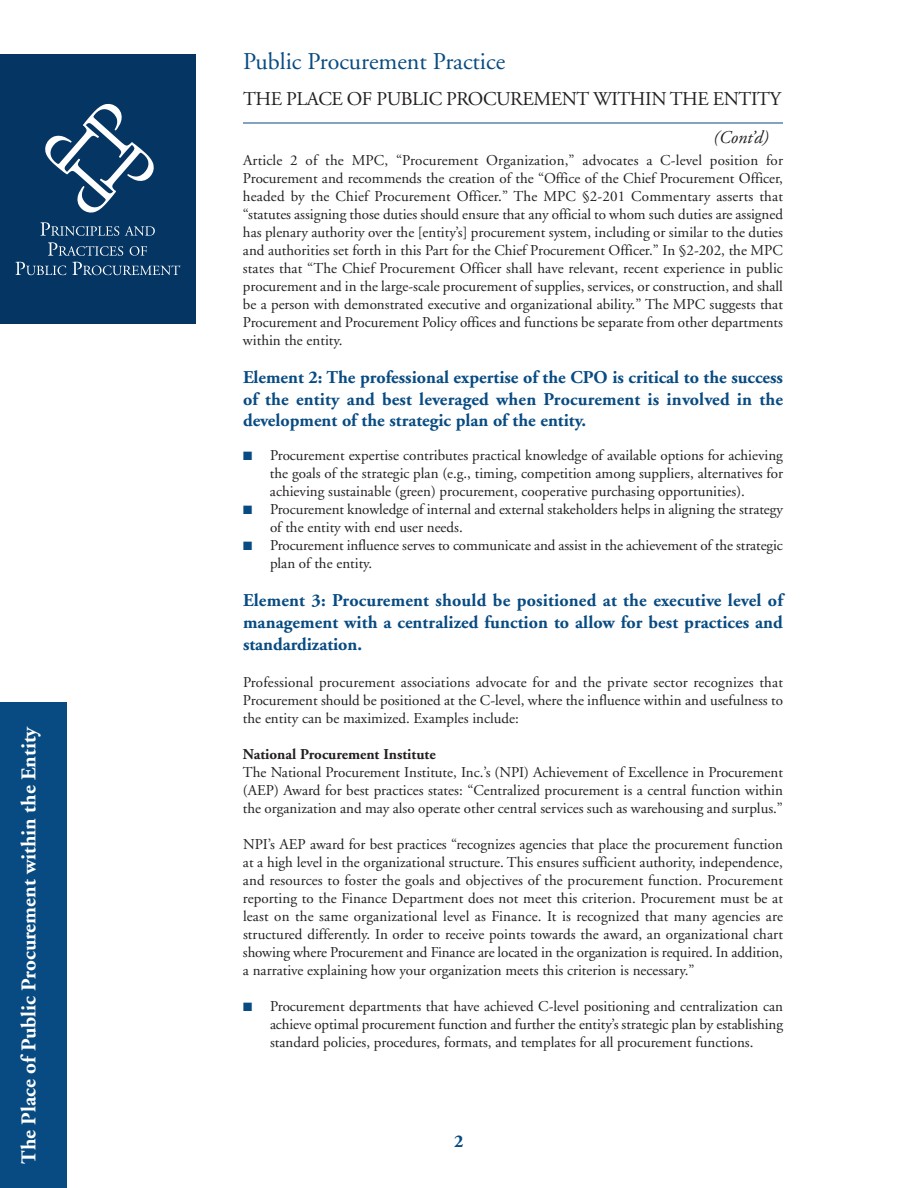
<style>
.page{position:relative;width:918px;height:1188px;background:#fff}
.page>*{position:absolute;margin:0;border:0;box-sizing:border-box;transform-origin:0 0}
.t1{font:24px "Adobe Garamond";color:#084b82}
.t2{font:700 21px "Adobe Garamond";color:#fff}
.t3{font:19.5px "Adobe Garamond";letter-spacing:-.02em;color:#231f20}
.t4{font:700 18px/21.6px "Adobe Garamond";color:#084b82;text-align:justify}
.t5{font:italic 18px "Adobe Garamond";color:#231f20}
.t6{font:15px/18px "Adobe Garamond";color:#231f20;text-align:justify}
.t7{font:700 15px "Adobe Garamond";color:#231f20}
.s1{color:#084b82}
</style>
<div class="page">
<div style="left:0;top:702px;width:67px;height:486px;background:#084b82"></div>
<div style="left:0;top:54px;width:196px;height:270px;background:#053562"></div>
<svg style="left:45px;top:104px;width:109px;height:109px"></svg>
<svg style="left:40px;top:222px;width:79px;height:14px"></svg>
<svg style="left:125px;top:226px;width:30px;height:10px"></svg>
<svg style="left:48px;top:242px;width:75px;height:14px"></svg>
<svg style="left:130px;top:246px;width:17px;height:10px"></svg>
<svg style="left:16px;top:262px;width:50px;height:13px"></svg>
<svg style="left:72px;top:262px;width:108px;height:13px"></svg>
<hr style="left:243px;top:123px;width:540px;height:1px;background:#084b82">
<h2 class="t2" style="left:21px;top:1164px;width:439px;rotate:-90deg">The Place of Public Procurement within the Entity</h2>
<h1 class="t1" style="left:243px;top:52px;width:264px">Public Procurement Practice</h1>
<h3 class="t3" style="left:243px;top:91px;width:540px">THE PLACE OF PUBLIC PROCUREMENT WITHIN THE ENTITY</h3>
<p class="t5" style="left:713px;top:130px;width:57px">(Cont’d)</p>
<p class="t6" style="left:243px;top:153px;width:542px">Article 2 of the MPC, “Procurement Organization,” advocates a C-level position for Procurement and recommends the creation of the “Office of the Chief Procurement Officer, headed by the Chief Procurement Officer.” The MPC §2-201 Commentary asserts that “statutes assigning those duties should ensure that any official to whom such duties are assigned has plenary authority over the [entity’s] procurement system, including or similar to the duties and authorities set forth in this Part for the Chief Procurement Officer.” In §2-202, the MPC states that “The Chief Procurement Officer shall have relevant, recent experience in public procurement and in the large-scale procurement of supplies, services, or construction, and shall be a person with demonstrated executive and organizational ability.” The MPC suggests that Procurement and Procurement Policy offices and functions be separate from other departments within the entity.</p>
<p class="t4" style="left:243px;top:368px;width:541px">Element 2: The professional expertise of the CPO is critical to the success of the entity and best leveraged when Procurement is involved in the development of the strategic plan of the entity.</p>
<p class="t6" style="left:270px;top:448px;width:514px;text-indent:-27px"><span class="s1">■</span> Procurement expertise contributes practical knowledge of available options for achieving the goals of the strategic plan (e.g., timing, competition among suppliers, alternatives for achieving sustainable (green) procurement, cooperative purchasing opportunities).</p>
<p class="t6" style="left:270px;top:502px;width:515px;text-indent:-27px"><span class="s1">■</span> Procurement knowledge of internal and external stakeholders helps in aligning the strategy of the entity with end user needs.</p>
<p class="t6" style="left:270px;top:538px;width:514px;text-indent:-27px"><span class="s1">■</span> Procurement influence serves to communicate and assist in the achievement of the strategic plan of the entity.</p>
<p class="t4" style="left:243px;top:591px;width:541px">Element 3: Procurement should be positioned at the executive level of management with a centralized function to allow for best practices and standardization.</p>
<p class="t6" style="left:243px;top:675px;width:541px">Professional procurement associations advocate for and the private sector recognizes that Procurement should be positioned at the C-level, where the influence within and usefulness to the entity can be maximized. Examples include:</p>
<p class="t7" style="left:243px;top:748px;width:194px">National Procurement Institute</p>
<p class="t6" style="left:243px;top:765px;width:542px">The National Procurement Institute, Inc.’s (NPI) Achievement of Excellence in Procurement (AEP) Award for best practices states: “Centralized procurement is a central function within the organization and may also operate other central services such as warehousing and surplus.”</p>
<p class="t6" style="left:243px;top:837px;width:542px">NPI’s AEP award for best practices “recognizes agencies that place the procurement function at a high level in the organizational structure. This ensures sufficient authority, independence, and resources to foster the goals and objectives of the procurement function. Procurement reporting to the Finance Department does not meet this criterion. Procurement must be at least on the same organizational level as Finance. It is recognized that many agencies are structured differently. In order to receive points towards the award, an organizational chart showing where Procurement and Finance are located in the organization is required. In addition, a narrative explaining how your organization meets this criterion is necessary.”</p>
<p class="t6" style="left:270px;top:999px;width:515px;text-indent:-27px"><span class="s1">■</span> Procurement departments that have achieved C-level positioning and centralization can achieve optimal procurement function and further the entity’s strategic plan by establishing standard policies, procedures, formats, and templates for all procurement functions.</p>
<p class="t4" style="left:454px;top:1132px;width:11px">2</p>
</div>
